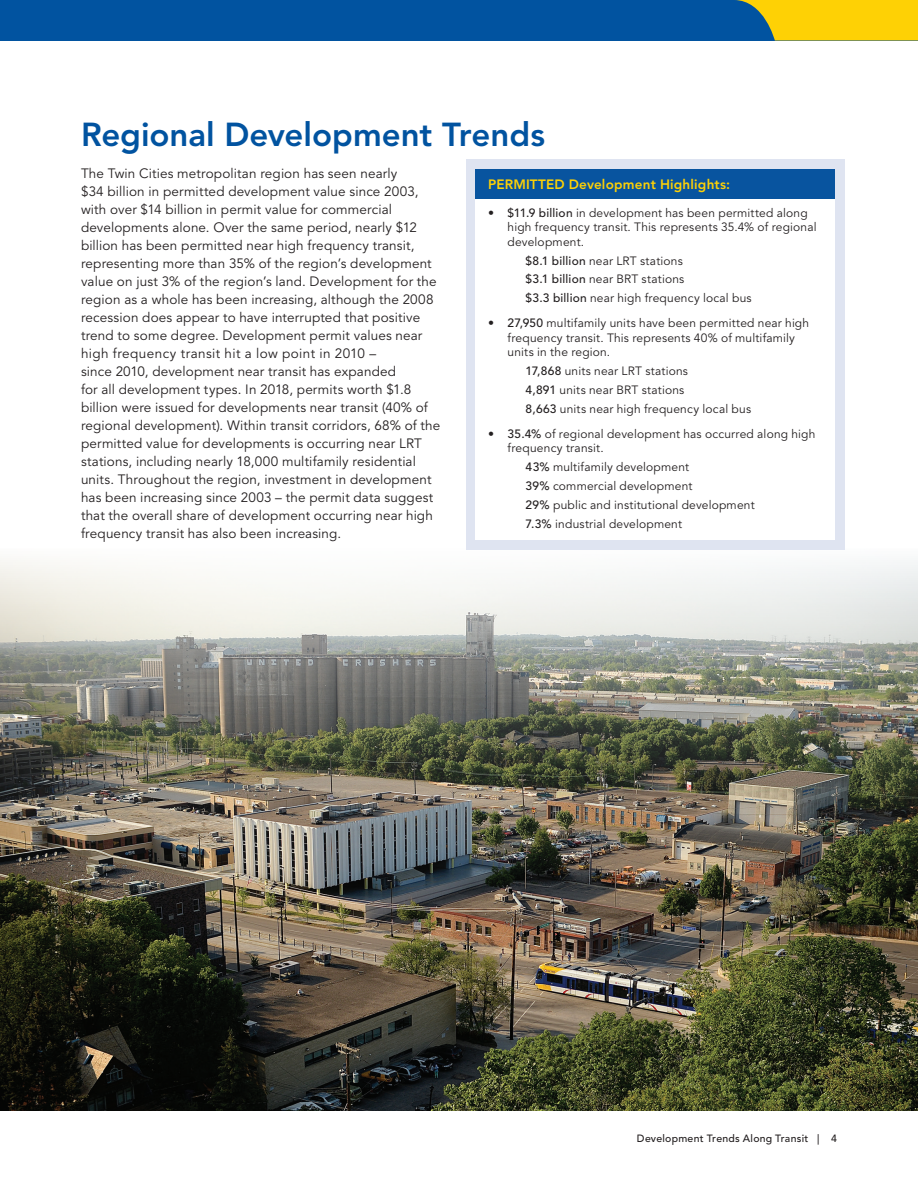
<style>
.page{position:relative;width:918px;height:1188px;background:#fff}
.page>*{position:absolute;margin:0;border:0;box-sizing:border-box;transform-origin:0 0}
.Heading_1{font:800 33px "Avenir LT Std";color:#0153a0}
.Body_-_2_col{font:13.5px/18px "Avenir LT Std";letter-spacing:.01em;color:#231f20}
.Body{font:800 13.5px "Avenir LT Std";letter-spacing:.015em;color:#fed105}
.Body-2{font:12px/14.4px "Avenir LT Std";letter-spacing:.015em;color:#231f20}
.t1{font:500 10.5px "Avenir LT Std";letter-spacing:.025em;color:#231f20}
.s1{font-weight:500}
</style>
<div class="page">
<div style="left:0;top:0;width:918px;height:40px;background:#0153a0"></div>
<svg style="left:736px;top:0;width:182px;height:40px;background:#d8be1c"></svg>
<img style="left:0;top:549px;width:918px;height:562px">
<div style="left:467px;top:159px;width:378px;height:391px;background:#dfe4f1"></div>
<div style="left:475px;top:169px;width:360px;height:370px;background:#fff"></div>
<div style="left:475px;top:169px;width:360px;height:29px;background:#08549f"></div>
<h1 class="Heading_1" style="left:81px;top:115px;width:466px">Regional Development Trends</h1>
<p class="Body_-_2_col" style="left:81px;top:165px;width:361px">The Twin Cities metropolitan region has seen nearly<br>$34 billion in permitted development value since 2003, with over $14 billion in permit value for commercial developments alone. Over the same period, nearly $12 billion has been permitted near high frequency transit, representing more than 35% of the region’s development value on just 3% of the region’s land. Development for the region as a whole has been increasing, although the 2008 recession does appear to have interrupted that positive trend to some degree. Development permit values near high frequency transit hit a low point in 2010 –<br>since 2010, development near transit has expanded<br>for all development types. In 2018, permits worth $1.8 billion were issued for developments near transit (40% of regional development). Within transit corridors, 68% of the permitted value for developments is occurring near LRT stations, including nearly 18,000 multifamily residential units. Throughout the region, investment in development has been increasing since 2003 – the permit data suggest that the overall share of development occurring near high frequency transit has also been increasing.</p>
<p class="Body" style="left:488px;top:176px;width:244px">PERMITTED Development Highlights:</p>
<p class="Body-2" style="left:508px;top:206px;width:310px;text-indent:-20px">• <span class="s1">$11.9 billion</span> in development has been permitted along high frequency transit. This represents 35.4% of regional development.</p>
<p class="Body-2" style="left:526px;top:254px;width:159px"><span class="s1">$8.1 billion</span> near LRT stations</p>
<p class="Body-2" style="left:526px;top:272px;width:160px"><span class="s1">$3.1 billion</span> near BRT stations</p>
<p class="Body-2" style="left:526px;top:291px;width:228px"><span class="s1">$3.3 billion</span> near high frequency local bus</p>
<p class="Body-2" style="left:508px;top:316px;width:303px;text-indent:-20px">• <span class="s1">27,950</span> multifamily units have been permitted near high frequency transit. This represents 40% of multifamily units in the region.</p>
<p class="Body-2" style="left:526px;top:364px;width:164px"><span class="s1">17,868</span> units near LRT stations</p>
<p class="Body-2" style="left:526px;top:383px;width:160px"><span class="s1">4,891</span> units near BRT stations</p>
<p class="Body-2" style="left:526px;top:402px;width:227px"><span class="s1">8,663</span> units near high frequency local bus</p>
<p class="Body-2" style="left:508px;top:427px;width:309px;text-indent:-20px">• <span class="s1">35.4%</span> of regional development has occurred along high frequency transit.</p>
<p class="Body-2" style="left:526px;top:460px;width:165px"><span class="s1">43%</span> multifamily development</p>
<p class="Body-2" style="left:526px;top:479px;width:168px"><span class="s1">39%</span> commercial development</p>
<p class="Body-2" style="left:526px;top:498px;width:231px"><span class="s1">29%</span> public and institutional development</p>
<p class="Body-2" style="left:526px;top:517px;width:158px"><span class="s1">7.3%</span> industrial development</p>
<p class="t1" style="left:637px;top:1132px;width:202px">Development Trends Along Transit | 4</p>
</div>
